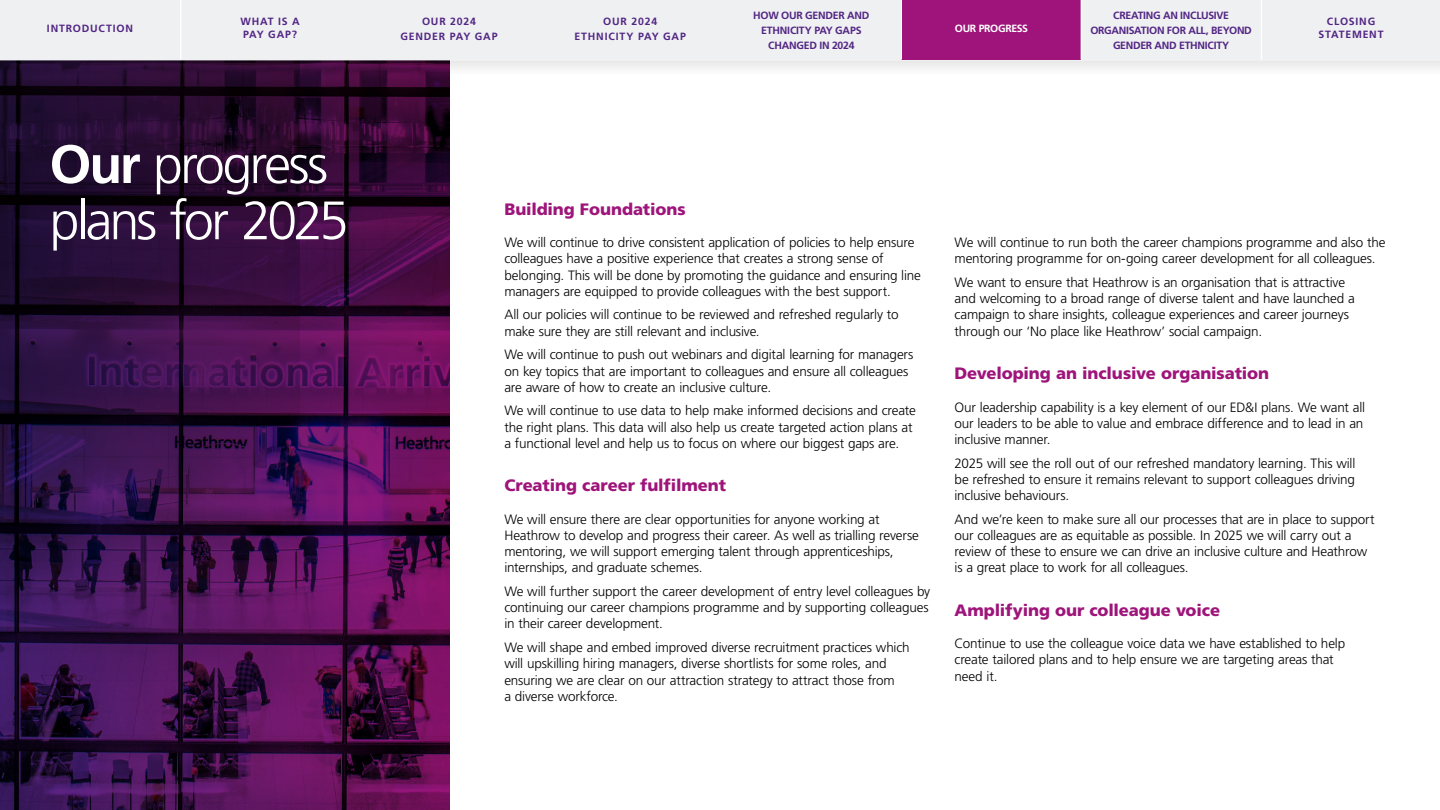
<style>
.page{position:relative;width:1440px;height:810px;background:#fff}
.page>*{position:absolute;margin:0;border:0;box-sizing:border-box;transform-origin:0 0}
.Large_title{font:300 54px "Frutiger LT Pro";letter-spacing:-.06em;color:#fff}
.Intro_copy{font:900 16.5px "Frutiger LT Pro";letter-spacing:-.005em;color:#9e147a}
.Intro_copy-2{font:300 13.5px/16.2px "Frutiger LT Pro";letter-spacing:-.015em;color:#000}
.Large_title-2{font:700 10.5px/15px "Frutiger LT Pro";letter-spacing:-.02em;color:#522583;text-align:center}
.Large_title-3{font:700 10.5px/12.6px "Frutiger LT Pro";letter-spacing:.075em;color:#522583;text-align:center}
.Large_title-4{font:700 10.5px "Frutiger LT Pro";letter-spacing:.08em;color:#522583}
.Large_title-5{font:700 10.5px "Frutiger LT Pro";letter-spacing:-.03em;color:#fff}
.s1{font-weight:700}
</style>
<div class="page">
<svg style="left:0;top:84px;width:450px;height:726px;background:#3c0e43"></svg>
<svg style="left:0;top:60px;width:1440px;height:24px"></svg>
<div style="left:181px;top:0;width:180px;height:59px;background:#eef0f2"></div>
<div style="left:1261px;top:0;width:179px;height:59px;background:#eef0f2"></div>
<div style="left:901px;top:0;width:180px;height:59px;background:#9e147a"></div>
<div style="left:1081px;top:0;width:180px;height:59px;background:#eef0f2"></div>
<div style="left:0;top:0;width:180px;height:59px;background:#eef0f2"></div>
<hr style="left:180px;top:0;width:2px;height:60px;background:#fff">
<hr style="left:901px;top:0;width:1px;height:60px;background:#fff">
<hr style="left:1081px;top:0;width:1px;height:60px;background:#fff">
<hr style="left:360px;top:0;width:2px;height:60px;background:#fff">
<hr style="left:1261px;top:0;width:1px;height:60px;background:#fff">
<div style="left:361px;top:0;width:180px;height:59px;background:#eef0f2"></div>
<div style="left:541px;top:0;width:180px;height:59px;background:#eef0f2"></div>
<div style="left:721px;top:0;width:180px;height:59px;background:#eef0f2"></div>
<p class="Large_title-4" style="left:47px;top:23px;width:88px">INTRODUCTION</p>
<p class="Large_title-3" style="left:400px;top:14px;width:99px;line-height:15px">OUR 2024<br>GENDER PAY GAP</p>
<p class="Large_title-2" style="left:603px;top:14px;width:55px">OUR 2024</p>
<p class="Large_title-2" style="left:240px;top:14px;width:61px">WHAT IS A</p>
<p class="Large_title-2" style="left:243px;top:26px;width:55px">PAY GAP?</p>
<p class="Large_title-4" style="left:575px;top:30px;width:113px">ETHNICITY PAY GAP</p>
<p class="Large_title-2" style="left:753px;top:8px;width:118px">HOW OUR GENDER AND<br>ETHNICITY PAY GAPS<br>CHANGED IN 2024</p>
<p class="Large_title-5" style="left:955px;top:23px;width:75px">OUR PROGRESS</p>
<p class="Large_title-2" style="left:1090px;top:8px;width:163px">CREATING AN INCLUSIVE<br>ORGANISATION FOR ALL, BEYOND<br>GENDER AND ETHNICITY</p>
<p class="Large_title-3" style="left:1319px;top:15px;width:67px">CLOSING<br>STATEMENT</p>
<p class="Large_title" style="left:50px;top:133px;width:280px"><span class="s1">Our</span> progress</p>
<p class="Large_title" style="left:50px;top:189px;width:301px">plans for 2025</p>
<p class="Intro_copy" style="left:504px;top:199px;width:183px">Building Foundations</p>
<p class="Intro_copy-2" style="left:504px;top:234px;width:418px">We will continue to drive consistent application of policies to help ensure colleagues have a positive experience that creates a strong sense of belonging. This will be done by promoting the guidance and ensuring line managers are equipped to provide colleagues with the best support.</p>
<p class="Intro_copy-2" style="left:504px;top:307px;width:396px">All our policies will continue to be reviewed and refreshed regularly to make sure they are still relevant and inclusive.</p>
<p class="Intro_copy-2" style="left:504px;top:347px;width:411px">We will continue to push out webinars and digital learning for managers on key topics that are important to colleagues and ensure all colleagues are aware of how to create an inclusive culture.</p>
<p class="Intro_copy-2" style="left:504px;top:403px;width:413px">We will continue to use data to help make informed decisions and create the right plans. This data will also help us create targeted action plans at a functional level and help us to focus on where our biggest gaps are.</p>
<p class="Intro_copy" style="left:504px;top:476px;width:223px">Creating career fulfilment</p>
<p class="Intro_copy-2" style="left:504px;top:511px;width:416px">We will ensure there are clear opportunities for anyone working at Heathrow to develop and progress their career. As well as trialling reverse mentoring, we will support emerging talent through apprenticeships, internships, and graduate schemes.</p>
<p class="Intro_copy-2" style="left:504px;top:583px;width:427px;text-align:justify">We will further support the career development of entry level colleagues by continuing our career champions programme and by supporting colleagues in their career development.</p>
<p class="Intro_copy-2" style="left:504px;top:639px;width:407px">We will shape and embed improved diverse recruitment practices which will upskilling hiring managers, diverse shortlists for some roles, and ensuring we are clear on our attraction strategy to attract those from<br>a diverse workforce.</p>
<p class="Intro_copy-2" style="left:955px;top:234px;width:432px">We will continue to run both the career champions programme and also the mentoring programme for on-going career development for all colleagues.</p>
<p class="Intro_copy-2" style="left:955px;top:274px;width:402px">We want to ensure that Heathrow is an organisation that is attractive and welcoming to a broad range of diverse talent and have launched a campaign to share insights, colleague experiences and career journeys through our ‘No place like Heathrow’ social campaign.</p>
<p class="Intro_copy" style="left:955px;top:363px;width:316px">Developing an inclusive organisation</p>
<p class="Intro_copy-2" style="left:955px;top:399px;width:412px">Our leadership capability is a key element of our ED&amp;I plans. We want all our leaders to be able to value and embrace difference and to lead in an inclusive manner.</p>
<p class="Intro_copy-2" style="left:955px;top:455px;width:402px;text-align:justify">2025 will see the roll out of our refreshed mandatory learning. This will be refreshed to ensure it remains relevant to support colleagues driving inclusive behaviours.</p>
<p class="Intro_copy-2" style="left:955px;top:511px;width:421px">And we’re keen to make sure all our processes that are in place to support our colleagues are as equitable as possible. In 2025 we will carry out a review of these to ensure we can drive an inclusive culture and Heathrow is a great place to work for all colleagues.</p>
<p class="Intro_copy" style="left:955px;top:600px;width:267px">Amplifying our colleague voice</p>
<p class="Intro_copy-2" style="left:955px;top:636px;width:392px">Continue to use the colleague voice data we have established to help create tailored plans and to help ensure we are targeting areas that need it.</p>
</div>
